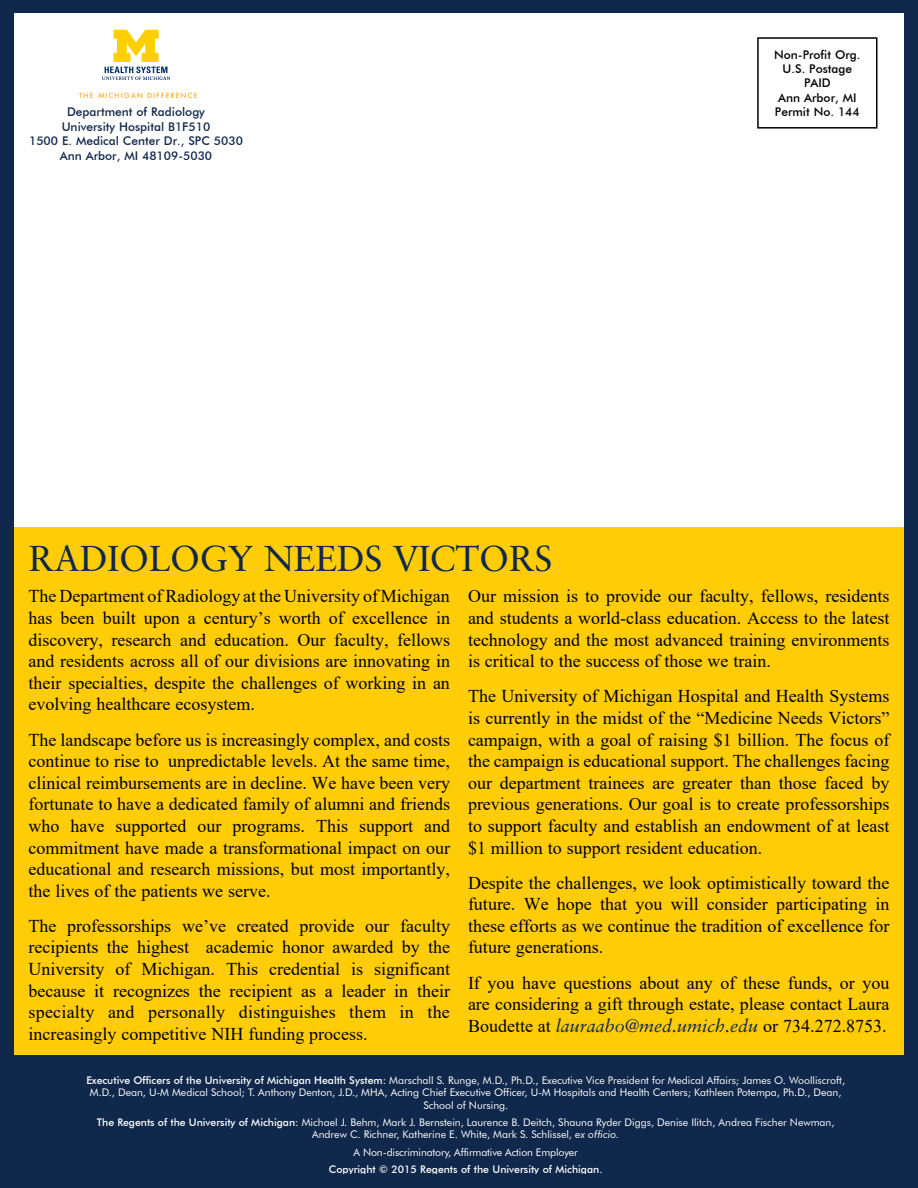
<style>
.page{position:relative;width:918px;height:1188px;background:#ffcc08}
.page>*{position:absolute;margin:0;border:0;box-sizing:border-box;transform-origin:0 0}
.t1{font:36px "Sabon LT Std";letter-spacing:-.01em;color:#10284b}
.t2{font:18px/21.6px "Times New Roman";color:#000;text-align:justify}
.t3{font:500 12px/14.4px "Futura BT";color:#10284b;text-align:center}
.t4{font:500 12px/14.4px "Futura BT";color:#000;text-align:center}
.t5{font:10.5px/12.6px "Futura BT";color:#fff;text-align:center}
.t6{font:500 10.5px "Futura BT";color:#fff}
.t7{font:6.75px "Futura";letter-spacing:.2em;color:#fdb945}
.s1{font-family:"Sabon LT Std";font-style:italic;color:#10284b}
.s2{font-weight:500}
.s3{font-style:italic}
</style>
<div class="page">
<div style="left:10px;top:1055px;width:898px;height:119px;background:#10284b"></div>
<div style="left:14px;top:0;width:890px;height:526px;background:#fff"></div>
<svg style="left:102px;top:30px;width:68px;height:50px"></svg>
<div style="left:757px;top:37px;width:121px;height:92px;border:2px solid #000"></div>
<div style="left:0;top:0;width:918px;height:14px;background:#10284b"></div>
<div style="left:0;top:1174px;width:918px;height:14px;background:#10284b"></div>
<div style="left:0;top:0;width:14px;height:1188px;background:#10284b"></div>
<div style="left:904px;top:0;width:14px;height:1188px;background:#10284b"></div>
<p class="t7" style="left:79px;top:91px;width:120px">THE MICHIGAN DIFFERENCE</p>
<p class="t3" style="left:29px;top:105px;width:215px">Department of Radiology<br>University Hospital B1F510<br>1500 E. Medical Center Dr., SPC 5030<br>Ann Arbor, MI 48109-5030</p>
<p class="t4" style="left:774px;top:47px;width:88px">Non-Profit Org.<br>U.S. Postage<br>PAID<br>Ann Arbor, MI<br>Permit No. 144</p>
<h1 class="t1" style="left:29px;top:537px;width:525px">RADIOLOGY NEEDS VICTORS</h1>
<p class="t2" style="left:29px;top:585px;width:423px">The Department of Radiology at the University of Michigan has been built upon a century’s worth of excellence in discovery, research and education. Our faculty, fellows and residents across all of our divisions are innovating in their specialties, despite the challenges of working in an evolving healthcare ecosystem.</p>
<p class="t2" style="left:29px;top:728px;width:423px">The landscape before us is increasingly complex, and costs continue to rise to unpredictable levels. At the same time, clinical reimbursements are in decline. We have been very fortunate to have a dedicated family of alumni and friends who have supported our programs. This support and commitment have made a transformational impact on our educational and research missions, but most importantly, the lives of the patients we serve.</p>
<p class="t2" style="left:29px;top:914px;width:423px">The professorships we’ve created provide our faculty recipients the highest academic honor awarded by the University of Michigan. This credential is significant because it recognizes the recipient as a leader in their specialty and personally distinguishes them in the increasingly competitive NIH funding process.</p>
<p class="t2" style="left:468px;top:585px;width:423px">Our mission is to provide our faculty, fellows, residents and students a world-class education. Access to the latest technology and the most advanced training environments is critical to the success of those we train.</p>
<p class="t2" style="left:468px;top:685px;width:423px">The University of Michigan Hospital and Health Systems is currently in the midst of the “Medicine Needs Victors” campaign, with a goal of raising $1 billion. The focus of the campaign is educational support. The challenges facing our department trainees are greater than those faced by previous generations. Our goal is to create professorships to support faculty and establish an endowment of at least $1 million to support resident education.</p>
<p class="t2" style="left:468px;top:871px;width:423px">Despite the challenges, we look optimistically toward the future. We hope that you will consider participating in these efforts as we continue the tradition of excellence for future generations.</p>
<p class="t2" style="left:468px;top:971px;width:423px">If you have questions about any of these funds, or you are considering a gift through estate, please contact Laura Boudette at <span class="s1">lauraabo@med.umich.edu</span> or 734.272.8753.</p>
<p class="t5" style="left:86px;top:1073px;width:760px"><span class="s2">Executive Officers of the University of Michigan Health System:</span> Marschall S. Runge, M. D. , Ph. D. , Executive Vice President for Medical Affairs; James O. Woolliscroft,<br>M. D. , Dean, U-M Medical School; T. Anthony Denton, J. D. , MHA, Acting Chief Executive Officer, U-M Hospitals and Health Centers; Kathleen Potempa, Ph. D. , Dean,<br>School of Nursing.</p>
<p class="t5" style="left:97px;top:1116px;width:739px"><span class="s2">The Regents of the University of Michigan:</span> Michael J. Behm, Mark J. Bernstein, Laurence B. Deitch, Shauna Ryder Diggs, Denise Ilitch, Andrea Fischer Newman,<br>Andrew C. Richner, Katherine E. White, Mark S. Schlissel, <span class="s3">ex officio.</span></p>
<p class="t5" style="left:354px;top:1145px;width:226px">A Non-discriminatory, Affirmative Action Employer</p>
<p class="t6" style="left:329px;top:1163px;width:275px">Copyright © 2015 Regents of the University of Michigan.</p>
</div>
